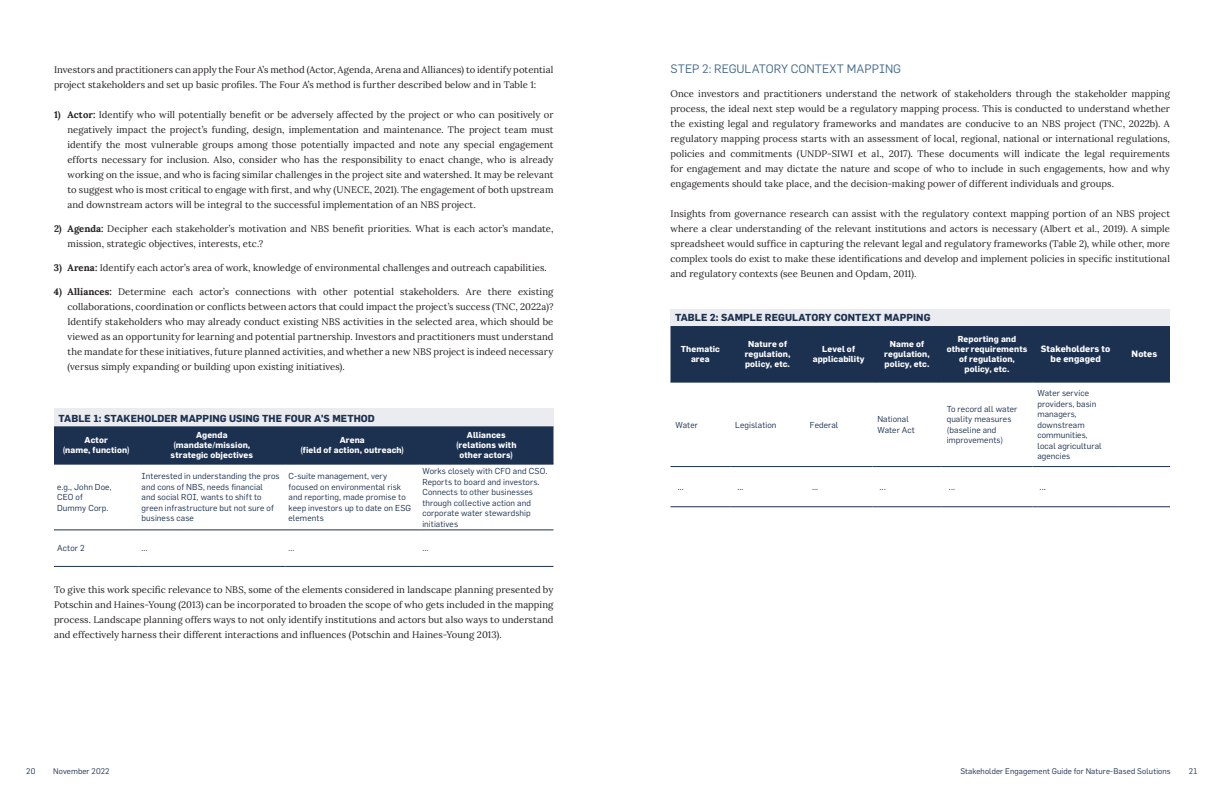
<style>
.page{position:relative;width:1224px;height:792px;background:#fff}
.page>*{position:absolute;margin:0;border:0;box-sizing:border-box;transform-origin:0 0}
.t1{font:12px "Flama";color:#456b8c}
.t2{font:700 10px "Flama";letter-spacing:.005em;color:#1c3050}
.t3{font:9.5px/15px "Lora";letter-spacing:.005em;color:#231f20;text-align:justify}
.t4{font:700 9px/10px "Flama";letter-spacing:.01em;color:#fff;text-align:center}
.t5{font:9px "Flama";color:#1c3050}
.t6{font:8.5px/10.5px "Flama";letter-spacing:.01em;color:#1c3050}
.t7{font:700 8.5px/10px "Flama";letter-spacing:.015em;color:#fff;text-align:center}
.t8{font:8px "Flama";letter-spacing:.015em;color:#1c3050}
.s1{font-weight:700}
.s2{color:#313232}
</style>
<div class="page">
<div style="left:54px;top:408px;width:500px;height:21px;background:#eaecef"></div>
<div style="left:54px;top:426px;width:500px;height:38px;background:#1c3050"></div>
<hr style="left:54px;top:464px;width:84px;height:1px;background:#1c3050">
<hr style="left:138px;top:464px;width:147px;height:1px;background:#1c3050">
<hr style="left:285px;top:464px;width:134px;height:1px;background:#1c3050">
<hr style="left:419px;top:464px;width:134px;height:1px;background:#1c3050">
<hr style="left:54px;top:530px;width:84px;height:1px;background:#1c3050">
<hr style="left:138px;top:530px;width:147px;height:1px;background:#1c3050">
<hr style="left:285px;top:530px;width:134px;height:1px;background:#1c3050">
<hr style="left:419px;top:530px;width:134px;height:1px;background:#1c3050">
<hr style="left:54px;top:566px;width:84px;height:1px;background:#1c3050">
<hr style="left:138px;top:566px;width:147px;height:1px;background:#1c3050">
<hr style="left:285px;top:566px;width:134px;height:1px;background:#1c3050">
<hr style="left:419px;top:566px;width:134px;height:1px;background:#1c3050">
<div style="left:670px;top:309px;width:500px;height:18px;background:#eaecef"></div>
<div style="left:670px;top:326px;width:500px;height:56px;background:#1c3050"></div>
<hr style="left:730px;top:326px;width:1px;height:56px;background:#1c3050">
<hr style="left:805px;top:326px;width:1px;height:56px;background:#1c3050">
<hr style="left:872px;top:326px;width:1px;height:56px;background:#1c3050">
<hr style="left:942px;top:326px;width:1px;height:56px;background:#1c3050">
<hr style="left:1032px;top:326px;width:1px;height:56px;background:#1c3050">
<hr style="left:1119px;top:326px;width:1px;height:56px;background:#1c3050">
<hr style="left:670px;top:382px;width:60px;height:1px;background:#1c3050">
<hr style="left:730px;top:382px;width:75px;height:1px;background:#1c3050">
<hr style="left:805px;top:382px;width:67px;height:1px;background:#1c3050">
<hr style="left:872px;top:382px;width:70px;height:1px;background:#1c3050">
<hr style="left:942px;top:382px;width:90px;height:1px;background:#1c3050">
<hr style="left:1032px;top:382px;width:87px;height:1px;background:#1c3050">
<hr style="left:1119px;top:382px;width:51px;height:1px;background:#1c3050">
<hr style="left:670px;top:507px;width:60px;height:1px;background:#1c3050">
<hr style="left:730px;top:507px;width:75px;height:1px;background:#1c3050">
<hr style="left:805px;top:507px;width:67px;height:1px;background:#1c3050">
<hr style="left:872px;top:507px;width:70px;height:1px;background:#1c3050">
<hr style="left:942px;top:507px;width:90px;height:1px;background:#1c3050">
<hr style="left:1032px;top:507px;width:87px;height:1px;background:#1c3050">
<hr style="left:1119px;top:507px;width:51px;height:1px;background:#1c3050">
<hr style="left:670px;top:466px;width:60px;height:1px;background:#1c3050">
<hr style="left:730px;top:466px;width:75px;height:1px;background:#1c3050">
<hr style="left:805px;top:466px;width:67px;height:1px;background:#1c3050">
<hr style="left:872px;top:466px;width:70px;height:1px;background:#1c3050">
<hr style="left:942px;top:466px;width:90px;height:1px;background:#1c3050">
<hr style="left:1032px;top:466px;width:87px;height:1px;background:#1c3050">
<hr style="left:1119px;top:466px;width:51px;height:1px;background:#1c3050">
<p class="t3" style="left:54px;top:61px;width:501px">Investors and practitioners can apply the Four A’s method (Actor, Agenda, Arena and Alliances) to identify potential project stakeholders and set up basic profiles. The Four A’s method is further described below and in Table 1:</p>
<p class="t3" style="left:67px;top:106px;width:488px;text-indent:-13px"><span class="s1">1) Actor:</span> Identify who will potentially benefit or be adversely affected by the project or who can positively or negatively impact the project’s funding, design, implementation and maintenance. The project team must identify the most vulnerable groups among those potentially impacted and note any special engagement efforts necessary for inclusion. Also, consider who has the responsibility to enact change, who is already working on the issue, and who is facing similar challenges in the project site and watershed. It may be relevant to suggest who is most critical to engage with first, and why (UNECE, 2021). The engagement of both upstream and downstream actors will be integral to the successful implementation of an NBS project.</p>
<p class="t3" style="left:67px;top:220px;width:487px;text-indent:-13px"><span class="s1">2) Agenda:</span> Decipher each stakeholder’s motivation and NBS benefit priorities. What is each actor’s mandate, mission, strategic objectives, interests, etc.?</p>
<p class="t3" style="left:54px;top:259px;width:494px"><span class="s1">3) Arena:</span> Identify each actor’s area of work, knowledge of environmental challenges and outreach capabilities.</p>
<p class="t3" style="left:67px;top:283px;width:488px;text-indent:-13px"><span class="s1">4) Alliances:</span> Determine each actor’s connections with other potential stakeholders. Are there existing collaborations, coordination or conflicts between actors that could impact the project’s success (TNC, 2022a)?<br>Identify stakeholders who may already conduct existing NBS activities in the selected area, which should be viewed as an opportunity for learning and potential partnership. Investors and practitioners must understand the mandate for these initiatives, future planned activities, and whether a new NBS project is indeed necessary (versus simply expanding or building upon existing initiatives).</p>
<p class="t2" style="left:58px;top:413px;width:318px">TABLE 1: STAKEHOLDER MAPPING USING THE FOUR A’S METHOD</p>
<p class="t7" style="left:63px;top:435px;width:68px">Actor<br>(name, function)</p>
<p class="t7" style="left:171px;top:430px;width:84px">Agenda (mandate/mission, strategic objectives</p>
<p class="t7" style="left:300px;top:435px;width:105px">Arena<br>(field of action, outreach)</p>
<p class="t7" style="left:456px;top:430px;width:62px">Alliances (relations with other actors)</p>
<p class="t6" style="left:57px;top:481px;width:56px">e.g., John Doe,<br>CEO of<br>Dummy Corp.</p>
<p class="t6" style="left:142px;top:471px;width:139px">Interested in understanding the pros and cons of NBS, needs financial<br>and social ROI, wants to shift to green infrastructure but not sure of business case</p>
<p class="t6" style="left:289px;top:471px;width:124px">C-suite management, very focused on environmental risk and reporting, made promise to keep investors up to date on ESG elements</p>
<p class="t6" style="left:422px;top:466px;width:126px">Works closely with CFO and CSO.<br>Reports to board and investors.<br>Connects to other businesses through collective action and corporate water stewardship initiatives</p>
<p class="t6" style="left:57px;top:543px;width:29px">Actor 2</p>
<p class="t6" style="left:142px;top:543px;width:7px">...</p>
<p class="t6" style="left:289px;top:543px;width:7px">...</p>
<p class="t6" style="left:422px;top:543px;width:7px">...</p>
<p class="t3" style="left:54px;top:581px;width:501px">To give this work specific relevance to NBS, some of the elements considered in landscape planning presented by Potschin and Haines-Young (2013) can be incorporated to broaden the scope of who gets included in the mapping process. Landscape planning offers ways to not only identify institutions and actors but also ways to understand and effectively harness their different interactions and influences (Potschin and Haines-Young 2013).</p>
<p class="t1" style="left:670px;top:61px;width:232px">STEP 2: REGULATORY CONTEXT MAPPING</p>
<p class="t3" style="left:670px;top:85px;width:501px">Once investors and practitioners understand the network of stakeholders through the stakeholder mapping process, the ideal next step would be a regulatory mapping process. This is conducted to understand whether the existing legal and regulatory frameworks and mandates are conducive to an NBS project (TNC, 2022b). A regulatory mapping process starts with an assessment of local, regional, national or international regulations, policies and commitments (UNDP-SIWI et al., 2017). These documents will indicate the legal requirements for engagement and may dictate the nature and scope of who to include in such engagements, how and why engagements should take place, and the decision-making power of different individuals and groups.</p>
<p class="t3" style="left:670px;top:205px;width:501px">Insights from governance research can assist with the regulatory context mapping portion of an NBS project where a clear understanding of the relevant institutions and actors is necessary (Albert et al., 2019). A simple spreadsheet would suffice in capturing the relevant legal and regulatory frameworks (Table 2), while other, more complex tools do exist to make these identifications and develop and implement policies in specific institutional and regulatory contexts (see Beunen and Opdam, 2011)<span class="s2">.</span></p>
<p class="t2" style="left:675px;top:311px;width:257px">TABLE 2: SAMPLE REGULATORY CONTEXT MAPPING</p>
<p class="t7" style="left:681px;top:344px;width:41px">Thematic area</p>
<p class="t7" style="left:745px;top:339px;width:47px">Nature of regulation, policy, etc.</p>
<p class="t7" style="left:813px;top:344px;width:53px">Level of applicability</p>
<p class="t7" style="left:884px;top:339px;width:47px">Name of regulation, policy, etc.</p>
<p class="t7" style="left:947px;top:334px;width:82px">Reporting and other requirements of regulation, policy, etc.</p>
<p class="t4" style="left:1041px;top:344px;width:71px">Stakeholders to be engaged</p>
<p class="t4" style="left:1132px;top:349px;width:27px">Notes</p>
<p class="t6" style="left:676px;top:419px;width:24px">Water</p>
<p class="t6" style="left:735px;top:419px;width:43px">Legislation</p>
<p class="t6" style="left:810px;top:419px;width:30px">Federal</p>
<p class="t6" style="left:877px;top:414px;width:39px">National<br>Water Act</p>
<p class="t6" style="left:947px;top:404px;width:72px">To record all water quality measures (baseline and improvements)</p>
<p class="t6" style="left:1037px;top:388px;width:66px">Water service providers, basin managers, downstream communities, local agricultural agencies</p>
<p class="t5" style="left:678px;top:482px;width:8px">...</p>
<p class="t5" style="left:737px;top:482px;width:8px">...</p>
<p class="t5" style="left:812px;top:482px;width:8px">...</p>
<p class="t5" style="left:880px;top:482px;width:8px">...</p>
<p class="t5" style="left:949px;top:482px;width:8px">...</p>
<p class="t5" style="left:1040px;top:482px;width:8px">...</p>
<p class="t8" style="left:26px;top:767px;width:11px">20</p>
<p class="t8" style="left:53px;top:767px;width:58px">November 2022</p>
<p class="t8" style="left:961px;top:767px;width:212px">Stakeholder Engagement Guide for Nature-Based Solutions</p>
<p class="t8" style="left:1189px;top:767px;width:10px">21</p>
</div>
